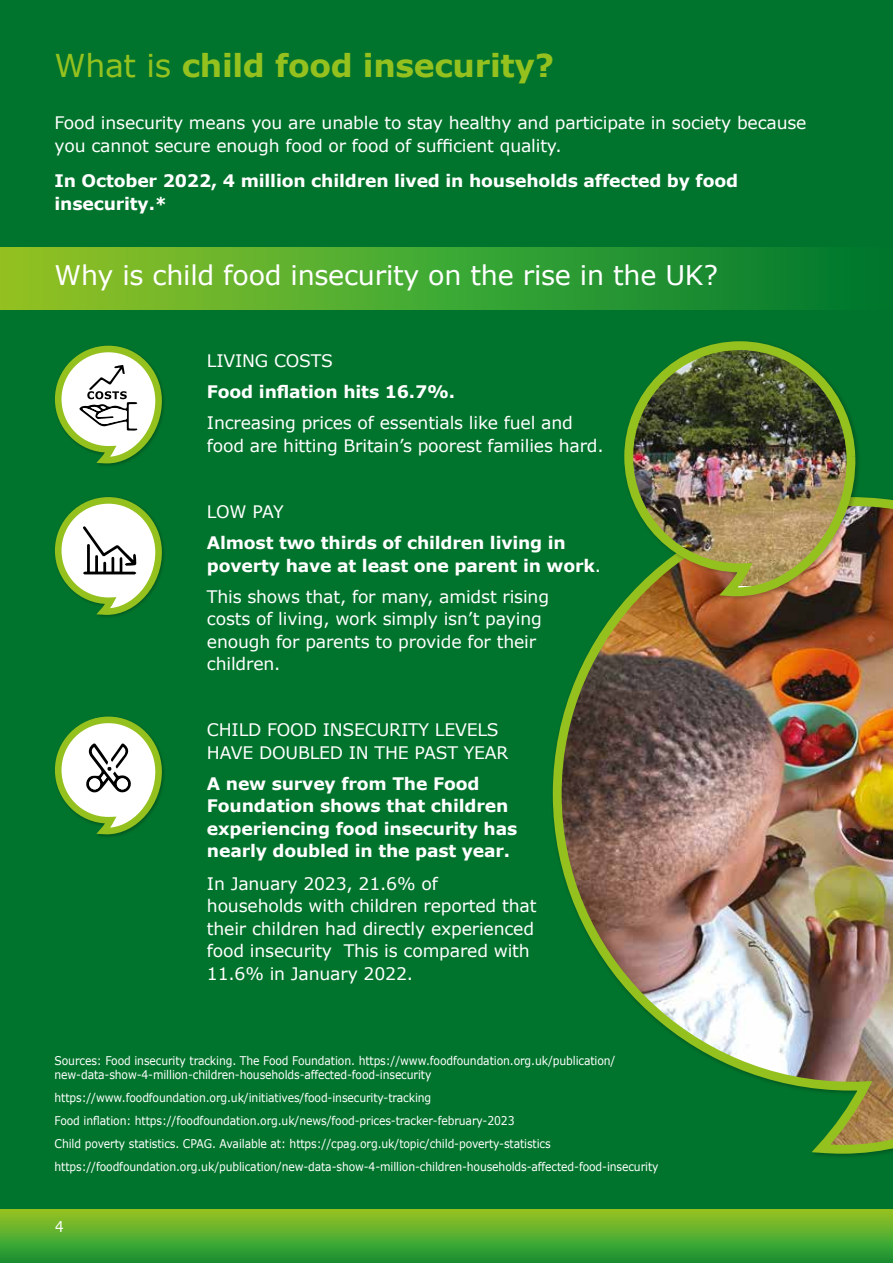
<style>
.page{position:relative;width:893px;height:1263px;background:#fff}
.page>*{position:absolute;margin:0;border:0;box-sizing:border-box;transform-origin:0 0}
.t1{font:700 31.5px "Verdana";letter-spacing:-.01em;color:#95c11f}
.t2{font:27px "Verdana";letter-spacing:-.01em;color:#fff}
.t3{font:17.25px/22.5px "Verdana";letter-spacing:-.01em;color:#fff}
.t4{font:700 17.25px/22.5px "Verdana";letter-spacing:-.01em;color:#fff}
.t5{font:15px "Verdana";color:#fff;scale:.9 1}
.t6{font:12px/23px "Verdana";letter-spacing:-.01em;color:#fff;scale:.9 1}
.s1{font-weight:400}
</style>
<div class="page">
<div style="left:0;top:0;width:893px;height:1220px;background:#00742c"></div>
<svg style="left:55px;top:497px;width:109px;height:120px"></svg>
<svg style="left:55px;top:716px;width:109px;height:121px"></svg>
<svg style="left:55px;top:345px;width:109px;height:121px"></svg>
<div style="left:0;top:248px;width:893px;height:61px;background:linear-gradient(to right,#91c829,#007c34)"></div>
<svg style="left:819px;top:1209px;width:74px;height:1px"></svg>
<img style="left:552px;top:497px;width:341px;height:659px">
<div style="left:0;top:1210px;width:893px;height:53px;background:linear-gradient(to bottom,#96c525,#139238)"></div>
<img style="left:620px;top:341px;width:240px;height:260px">
<h1 class="t1" style="left:55px;top:45px;width:501px"><span class="s1">What is</span> child food insecurity?</h1>
<p class="t3" style="left:55px;top:112px;width:753px">Food insecurity means you are unable to stay healthy and participate in society because you cannot secure enough food or food of sufficient quality.</p>
<p class="t4" style="left:55px;top:170px;width:685px">In October 2022, 4 million children lived in households affected by food insecurity.*</p>
<h2 class="t2" style="left:55px;top:258px;width:665px">Why is child food insecurity on the rise in the UK?</h2>
<p class="t3" style="left:207px;top:350px;width:128px">LIVING COSTS</p>
<p class="t4" style="left:207px;top:381px;width:250px">Food inflation hits 16.7%.</p>
<p class="t3" style="left:207px;top:412px;width:398px">Increasing prices of essentials like fuel and food are hitting Britain’s poorest families hard.</p>
<p class="t3" style="left:207px;top:501px;width:78px">LOW PAY</p>
<p class="t4" style="left:207px;top:532px;width:396px">Almost two thirds of children living in poverty have at least one parent in work<span class="s1">.</span></p>
<p class="t3" style="left:207px;top:585px;width:344px">This shows that, for many, amidst rising costs of living, work simply isn’t paying enough for parents to provide for their children.</p>
<p class="t3" style="left:207px;top:719px;width:303px">CHILD FOOD INSECURITY LEVELS<br>HAVE DOUBLED IN THE PAST YEAR</p>
<p class="t4" style="left:207px;top:772px;width:312px">A new survey from The Food<br>Foundation shows that children experiencing food insecurity has nearly doubled in the past year.</p>
<p class="t3" style="left:207px;top:872px;width:331px">In January 2023, 21.6% of households with children reported that their children had directly experienced food insecurity This is compared with 11.6% in January 2022.</p>
<p class="t6" style="left:55px;top:1053px;width:625px;line-height:14.4px">Sources: Food insecurity tracking. The Food Foundation. https://www.foodfoundation.org.uk/publication/ new-data-show-4-million-children-households-affected-food-insecurity</p>
<p class="t6" style="left:55px;top:1086px;width:673px">https://www.foodfoundation.org.uk/initiatives/food-insecurity-tracking<br>Food inflation: https://foodfoundation.org.uk/news/food-prices-tracker-february-2023<br>Child poverty statistics. CPAG. Available at: https://cpag.org.uk/topic/child-poverty-statistics https://foodfoundation.org.uk/publication/new-data-show-4-million-children-households-affected-food-insecurity</p>
<p class="t5" style="left:55px;top:1217px;width:11px">4</p>
</div>
